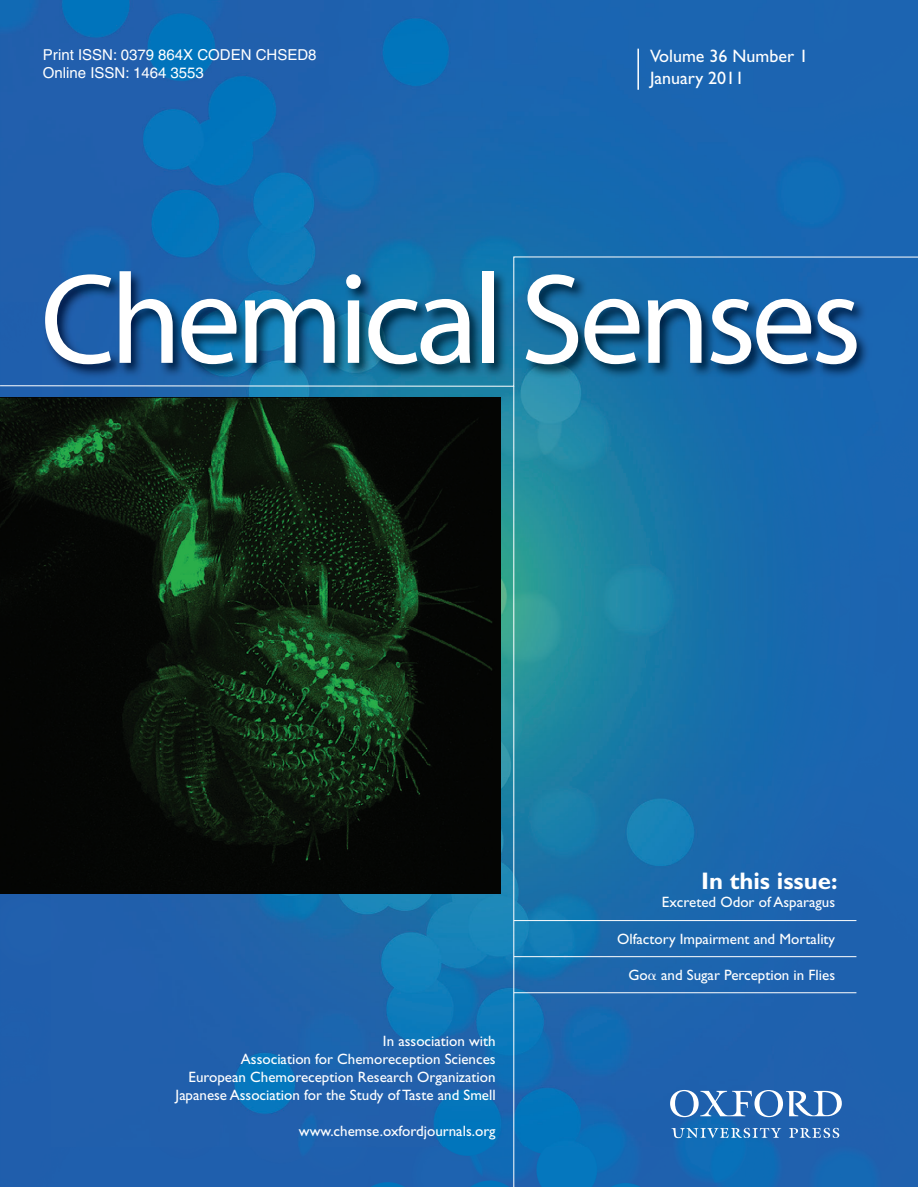
<style>
.page{position:relative;width:918px;height:1187px;background:#fff}
.page>*{position:absolute;margin:0;border:0;box-sizing:border-box;transform-origin:0 0}
.t1{font:129px "Myriad";letter-spacing:-.04em;color:#fff}
.t2{font:700 24px "Gill Sans";color:#fff}
.t3{font:18px/21.6px "Gill Sans";color:#fff}
.t4{font:15px/18px "Gill Sans";color:#fff;text-align:right}
.t5{font:15px/18px "Helvetica";color:#fff}
.s1{font-family:"Mathematical Pi One"}
</style>
<div class="page">
<img style="left:0;top:0;width:412px;height:256px">
<div style="left:412px;top:0;width:506px;height:256px;background:#1a66b1"></div>
<div style="left:0;top:387px;width:51px;height:799px;background:#205eac"></div>
<img style="left:51px;top:435px;width:867px;height:751px">
<hr style="left:637px;top:49px;width:2px;height:41px;background:#fff">
<img style="left:43px;top:387px;width:875px;height:48px">
<hr style="left:513px;top:386px;width:1px;height:800px;background:#fff">
<hr style="left:514px;top:920px;width:342px;height:1px;background:#fff">
<hr style="left:514px;top:956px;width:342px;height:1px;background:#fff">
<hr style="left:514px;top:992px;width:342px;height:1px;background:#fff">
<svg style="left:0;top:256px;width:918px;height:131px;background:#15619a"></svg>
<img style="left:0;top:398px;width:500px;height:495px">
<svg style="left:670px;top:1089px;width:172px;height:49px;background:#4d84c0"></svg>
<p class="t5" style="left:43px;top:47px;width:275px">Print ISSN: 0379 864X CODEN CHSED8<br>Online ISSN: 1464 3553</p>
<p class="t3" style="left:650px;top:47px;width:160px">Volume 36 Number 1<br>January 2011</p>
<h1 class="t1" style="left:40px;top:271px;width:823px">Chemical Senses</h1>
<p class="t4" style="left:176px;top:1033px;width:322px">In association with<br>Association for Chemoreception Sciences<br>European Chemoreception Research Organization Japanese Association for the Study of Taste and Smell</p>
<p class="t4" style="left:299px;top:1123px;width:198px">www.chemse.oxfordjournals.org</p>
<h2 class="t2" style="left:701px;top:873px;width:138px">In this issue:</h2>
<p class="t4" style="left:662px;top:895px;width:175px">Excreted Odor of Asparagus</p>
<p class="t4" style="left:617px;top:931px;width:220px">Olfactory Impairment and Mortality</p>
<p class="t4" style="left:628px;top:967px;width:208px">Go<span class="s1">a</span> and Sugar Perception in Flies</p>
</div>
